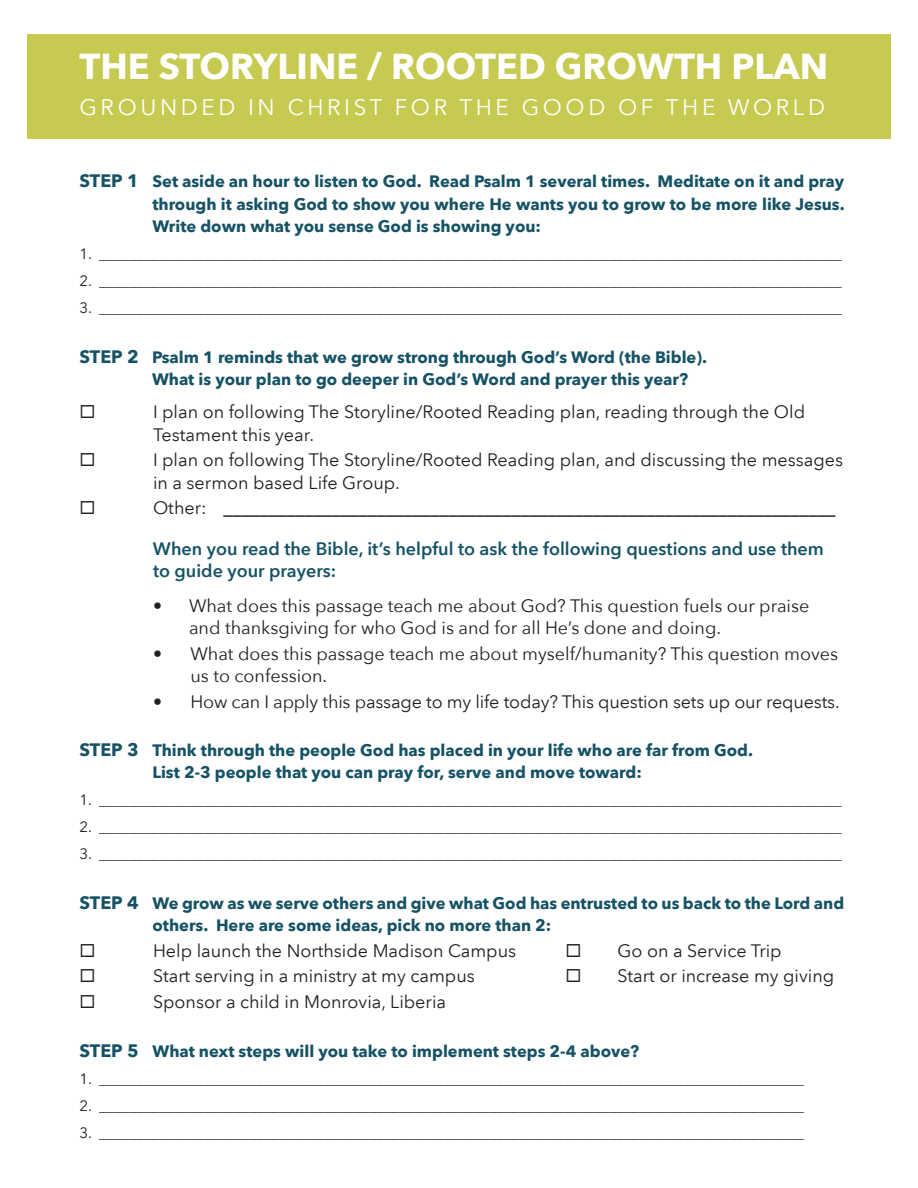
<style>
.page{position:relative;width:918px;height:1188px;background:#fff}
.page>*{position:absolute;margin:0;border:0;box-sizing:border-box;transform-origin:0 0}
.t1{font:700 36px "Avenir Next LT Pro";color:#fff}
.Pull_Quote{font:22.5px "Avenir Next";letter-spacing:.16em;color:#fff}
.Small_Paragraph_Body{font:18px/22.5px "Avenir Next LT Pro";color:#231f20}
.t2{font:18px/22.5px "Avenir Next";color:#231f20}
.t3{font:600 18px/22.5px "Avenir Next LT Pro";color:#155265}
.t4{font:600 18px "Avenir Next LT Pro";color:#231f20}
.Small_Paragraph_Body-2{font:700 16.5px/22.5px "Avenir Next LT Pro";color:#155265}
.Small_Paragraph_Body-3{font:15px "Avenir Next LT Pro";color:#231f20}
.s1{font-size:18px}
.s2{font-weight:400}
.s3{font-family:"Avenir Next"}
</style>
<div class="page">
<div style="left:27px;top:34px;width:864px;height:105px;background:#c6ca51"></div>
<p class="t1" style="left:80px;top:45px;width:750px">THE STORYLINE / ROOTED GROWTH PLAN</p>
<p class="Pull_Quote" style="left:80px;top:88px;width:747px">GROUNDED IN CHRIST FOR THE GOOD OF THE WORLD</p>
<p class="Small_Paragraph_Body-2" style="left:152px;top:170px;width:694px;text-align:justify;text-indent:-73px"><span class="s1">STEP 1</span> Set aside an hour to listen to God. Read Psalm 1 several times. Meditate on it and pray through it asking God to show you where He wants you to grow to be more like Jesus.<br>Write down what you sense God is showing you:</p>
<p class="Small_Paragraph_Body-3" style="left:80px;top:245px;width:764px">1. ___________________________________________________________________________________________________</p>
<p class="Small_Paragraph_Body-3" style="left:80px;top:272px;width:764px">2. ___________________________________________________________________________________________________</p>
<p class="Small_Paragraph_Body-3" style="left:80px;top:299px;width:764px">3. ___________________________________________________________________________________________________</p>
<p class="Small_Paragraph_Body-2" style="left:152px;top:346px;width:557px;text-indent:-73px"><span class="s1">STEP 2</span> Psalm 1 reminds that we grow strong through God’s Word (the Bible).<br>What is your plan to go deeper in God’s Word and prayer this year?</p>
<p class="Small_Paragraph_Body" style="left:153px;top:401px;width:654px">I plan on following The Storyline/Rooted Reading plan, reading through the Old<br>Testament this year.</p>
<p class="Small_Paragraph_Body" style="left:153px;top:449px;width:692px">I plan on following The Storyline/Rooted Reading plan, and discussing the messages in a sermon based Life Group.</p>
<p class="t4" style="left:153px;top:497px;width:684px"><span class="s2">Other:</span> ____________________________________________________________________</p>
<p class="t3" style="left:153px;top:537px;width:673px">When you read the Bible, it’s helpful to ask the following questions and use them to guide your prayers:</p>
<p class="t2" style="left:189px;top:594px;width:622px;text-indent:-36px">• What does this passage teach me about God? This question fuels our praise and thanksgiving for who God is and for all He’s done and doing.</p>
<p class="t2" style="left:190px;top:642px;width:649px;text-indent:-38px">• What does this passage teach me about myself/humanity? This question moves us to confession.</p>
<p class="Small_Paragraph_Body" style="left:153px;top:690px;width:688px"><span class="s3">• How can I apply this p</span>assage to my life today? This question sets up our requests.</p>
<p class="Small_Paragraph_Body-2" style="left:152px;top:739px;width:602px;text-indent:-73px"><span class="s1">STEP 3</span> Think through the people God has placed in your life who are far from God.<br>List 2-3 people that you can pray for, serve and move toward:</p>
<p class="Small_Paragraph_Body-3" style="left:80px;top:791px;width:764px">1. ___________________________________________________________________________________________________</p>
<p class="Small_Paragraph_Body-3" style="left:80px;top:818px;width:764px">2. ___________________________________________________________________________________________________</p>
<p class="Small_Paragraph_Body-3" style="left:80px;top:845px;width:764px">3. ___________________________________________________________________________________________________</p>
<p class="Small_Paragraph_Body-2" style="left:152px;top:892px;width:693px;text-indent:-73px"><span class="s1">STEP 4</span> We grow as we serve others and give what God has entrusted to us back to the Lord and others. Here are some ideas, pick no more than 2:</p>
<p class="Small_Paragraph_Body" style="left:153px;top:939px;width:365px">Help launch the Northside Madison Campus</p>
<p class="Small_Paragraph_Body" style="left:566px;top:939px;width:218px">◻ Go on a Service Trip</p>
<p class="Small_Paragraph_Body" style="left:153px;top:965px;width:323px">Start serving in a ministry at my campus</p>
<p class="Small_Paragraph_Body" style="left:566px;top:965px;width:270px">◻ Start or increase my giving</p>
<p class="Small_Paragraph_Body" style="left:153px;top:990px;width:295px">Sponsor a child in Monrovia, Liberia</p>
<p class="Small_Paragraph_Body-2" style="left:80px;top:1040px;width:561px"><span class="s1">STEP 5</span> What next steps will you take to implement steps 2-4 above?</p>
<p class="Small_Paragraph_Body-3" style="left:80px;top:1070px;width:726px">1. ______________________________________________________________________________________________</p>
<p class="Small_Paragraph_Body-3" style="left:80px;top:1097px;width:726px">2. ______________________________________________________________________________________________</p>
<p class="Small_Paragraph_Body-3" style="left:80px;top:1124px;width:726px">3. ______________________________________________________________________________________________</p>
</div>
